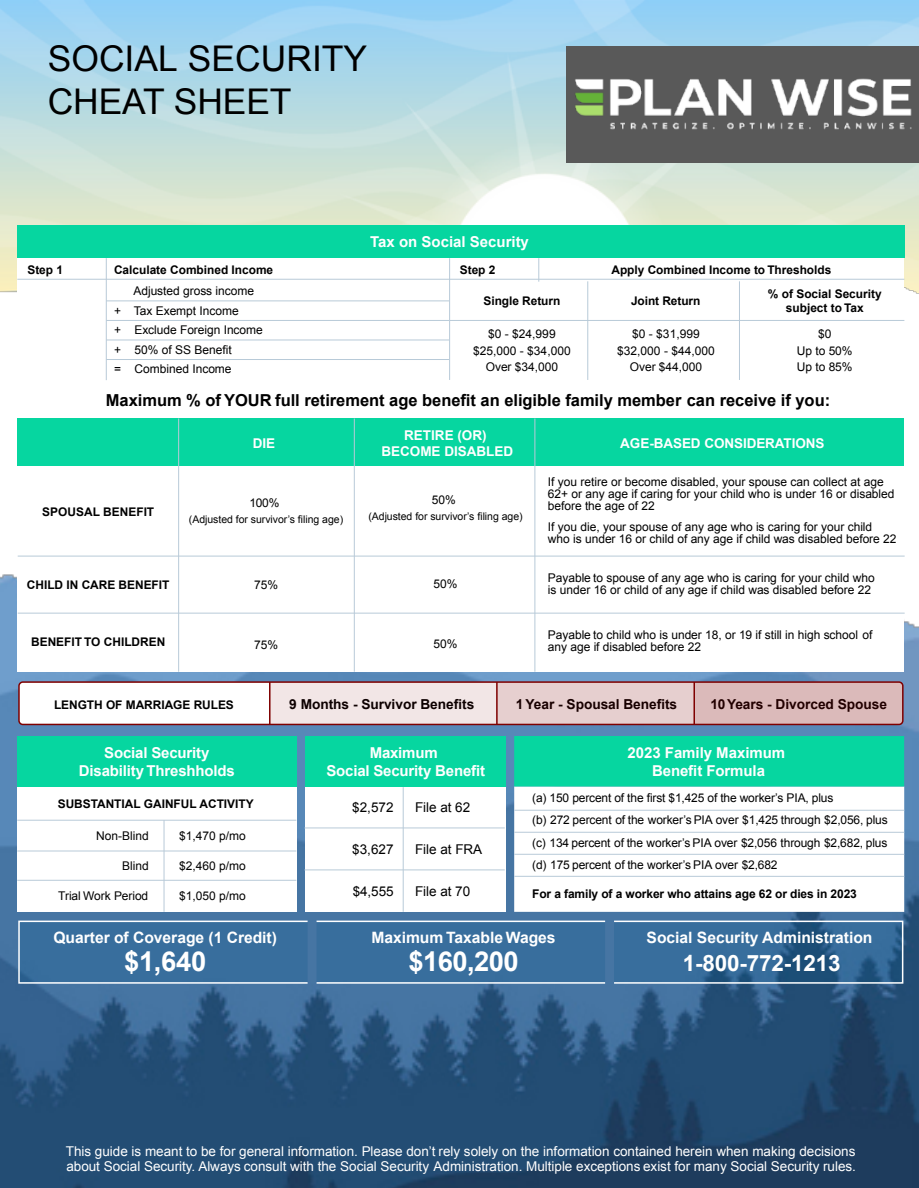
<style>
.page{position:relative;width:919px;height:1188px;background:#fff}
.page>*{position:absolute;margin:0;border:0;box-sizing:border-box;transform-origin:0 0}
.t1{font:35.4px/42.5px "Arial";color:#000}
.t2{font:700 27.45px "Arial";letter-spacing:-.02em;color:#fff}
.t3{font:700 22.5px "Arial";letter-spacing:-.01em;color:#fff}
.t4{font:700 16.5px "Arial";letter-spacing:-.005em;color:#000}
.t5{font:700 15.6px "Arial";letter-spacing:-.005em;color:#fff}
.t6{font:700 15px/18px "Arial";letter-spacing:-.01em;color:#fff;text-align:center}
.t7{font:700 13.65px "Arial";letter-spacing:-.005em;color:#000}
.t8{font:13.5px/15px "Arial";letter-spacing:-.005em;color:#fff}
.t9{font:700 13.5px/16.2px "Arial";color:#fff;text-align:center}
.t10{font:13.5px "Arial";letter-spacing:-.005em;color:#000}
.t11{font:12px/16.5px "Arial";letter-spacing:-.005em;color:#000}
.t12{font:700 12px "Arial";letter-spacing:-.01em;color:#000}
.t13{font:700 11.85px/14.2px "Arial";color:#000;text-align:center}
.t14{font:10.5px "Arial";letter-spacing:-.005em;color:#000}
</style>
<div class="page">
<img style="left:0;top:555px;width:918px;height:633px">
<img style="left:0;top:0;width:918px;height:321px">
<div style="left:17px;top:258px;width:432px;height:122px;background:#fff"></div>
<div style="left:17px;top:226px;width:887px;height:32px;background:#06d6a0"></div>
<hr style="left:106px;top:301px;width:343px;height:1px;background:#b8cad8">
<hr style="left:106px;top:320px;width:343px;height:1px;background:#b8cad8">
<hr style="left:106px;top:340px;width:343px;height:1px;background:#b8cad8">
<hr style="left:106px;top:359px;width:343px;height:1px;background:#b8cad8">
<hr style="left:106px;top:258px;width:1px;height:122px;background:#b8cad8">
<div style="left:449px;top:258px;width:455px;height:122px;background:#fff"></div>
<hr style="left:450px;top:320px;width:454px;height:1px;background:#b8cad8">
<svg style="left:538px;top:258px;width:1px;height:24px"></svg>
<hr style="left:587px;top:281px;width:1px;height:99px;background:#b8cad8">
<hr style="left:449px;top:258px;width:1px;height:122px;background:#b8cad8">
<hr style="left:739px;top:281px;width:1px;height:99px;background:#b8cad8">
<hr style="left:17px;top:279px;width:887px;height:1px;background:#b8cad8">
<div style="left:18px;top:681px;width:885px;height:44px;background:#fff;border:2px solid #7f0000;border-radius:4px"></div>
<div style="left:17px;top:466px;width:887px;height:206px;background:#fff"></div>
<div style="left:17px;top:419px;width:887px;height:47px;background:#06d6a0"></div>
<hr style="left:354px;top:419px;width:1px;height:253px;background:#b8cad8">
<hr style="left:534px;top:419px;width:1px;height:253px;background:#b8cad8">
<hr style="left:178px;top:419px;width:1px;height:253px;background:#b8cad8">
<hr style="left:18px;top:556px;width:886px;height:1px;background:#b8cad8">
<hr style="left:18px;top:613px;width:886px;height:1px;background:#b8cad8">
<svg style="left:616px;top:924px;width:284px;height:57px;background:#306593"></svg>
<div style="left:19px;top:921px;width:288px;height:62px;background:#386e9d"></div>
<div style="left:316px;top:921px;width:289px;height:62px;background:#386e9d"></div>
<div style="left:17px;top:786px;width:279px;height:126px;background:#fff"></div>
<div style="left:17px;top:736px;width:279px;height:50px;background:#06d6a0"></div>
<hr style="left:17px;top:820px;width:279px;height:1px;background:#b8cad8">
<hr style="left:17px;top:851px;width:279px;height:1px;background:#b8cad8">
<hr style="left:17px;top:880px;width:279px;height:1px;background:#b8cad8">
<hr style="left:164px;top:820px;width:1px;height:92px;background:#b8cad8">
<div style="left:305px;top:786px;width:200px;height:126px;background:#fff"></div>
<div style="left:305px;top:736px;width:200px;height:50px;background:#06d6a0"></div>
<hr style="left:304px;top:828px;width:200px;height:1px;background:#b8cad8">
<hr style="left:304px;top:870px;width:200px;height:1px;background:#b8cad8">
<hr style="left:403px;top:787px;width:1px;height:125px;background:#b8cad8">
<div style="left:514px;top:786px;width:390px;height:126px;background:#fff"></div>
<div style="left:514px;top:736px;width:390px;height:51px;background:#06d6a0"></div>
<hr style="left:514px;top:810px;width:390px;height:1px;background:#b8cad8">
<hr style="left:514px;top:832px;width:390px;height:1px;background:#b8cad8">
<hr style="left:514px;top:854px;width:390px;height:1px;background:#b8cad8">
<hr style="left:514px;top:876px;width:390px;height:1px;background:#b8cad8">
<div style="left:18px;top:921px;width:290px;height:63px;border:2px solid #fff"></div>
<hr style="left:316px;top:921px;width:289px;height:1px;background:#fff">
<hr style="left:316px;top:982px;width:289px;height:2px;background:#fff">
<div style="left:613px;top:921px;width:290px;height:63px;border:2px solid #fff"></div>
<svg style="left:269px;top:682px;width:633px;height:43px;background:#e0c4c4"></svg>
<div style="left:566px;top:46px;width:352px;height:117px;background:#595959"></div>
<img style="left:575px;top:78px;width:337px;height:52px">
<h1 class="t1" style="left:48px;top:41px;width:321px">SOCIAL SECURITY<br>CHEAT SHEET</h1>
<p class="t13" style="left:27px;top:264px;width:37px">Step 1</p>
<p class="t13" style="left:114px;top:264px;width:161px">Calculate Combined Income</p>
<p class="t11" style="left:114px;top:283px;width:150px;line-height:19.5px;text-indent:19px">Adjusted gross income + Tax Exempt Income<br>+ Exclude Foreign Income + 50% of SS Benefit<br>= Combined Income</p>
<p class="t6" style="left:370px;top:235px;width:160px">Tax on Social Security</p>
<p class="t13" style="left:460px;top:264px;width:37px">Step 2</p>
<p class="t13" style="left:483px;top:295px;width:78px">Single Return</p>
<p class="t13" style="left:631px;top:295px;width:71px">Joint Return</p>
<p class="t13" style="left:767px;top:288px;width:115px">% of Social Security subject to Tax</p>
<p class="t13" style="left:611px;top:264px;width:221px">Apply Combined Income to Thresholds</p>
<p class="t11" style="left:473px;top:327px;width:99px;text-align:center">$0 - $24,999 $25,000 - $34,000<br>Over $34,000</p>
<p class="t11" style="left:617px;top:327px;width:99px;text-align:center">$0 - $31,999 $32,000 - $44,000<br>Over $44,000</p>
<p class="t11" style="left:796px;top:327px;width:57px;text-align:center">$0<br>Up to 50%<br>Up to 85%</p>
<h3 class="t4" style="left:106px;top:394px;width:725px">Maximum % of YOUR full retirement age benefit an eligible family member can receive if you:</h3>
<p class="t13" style="left:42px;top:506px;width:113px">SPOUSAL BENEFIT</p>
<p class="t13" style="left:27px;top:579px;width:144px">CHILD IN CARE BENEFIT</p>
<p class="t13" style="left:31px;top:636px;width:136px">BENEFIT TO CHILDREN</p>
<p class="t9" style="left:253px;top:436px;width:24px">DIE</p>
<p class="t9" style="left:381px;top:428px;width:133px">RETIRE (OR)<br>BECOME DISABLED</p>
<p class="t9" style="left:620px;top:436px;width:206px">AGE-BASED CONSIDERATIONS</p>
<p class="t11" style="left:249px;top:496px;width:32px">100%</p>
<p class="t14" style="left:189px;top:515px;width:156px">(Adjusted for survivor’s filing age)</p>
<p class="t11" style="left:254px;top:577px;width:26px">75%</p>
<p class="t11" style="left:254px;top:638px;width:26px">75%</p>
<p class="t11" style="left:432px;top:493px;width:26px">50%</p>
<p class="t14" style="left:368px;top:512px;width:156px">(Adjusted for survivor’s filing age)</p>
<p class="t11" style="left:433px;top:576px;width:26px">50%</p>
<p class="t11" style="left:433px;top:637px;width:26px">50%</p>
<p class="t11" style="left:547px;top:476px;width:348px;line-height:12px">If you retire or become disabled, your spouse can collect at age<br>62+ or any age if caring for your child who is under 16 or disabled before the age of 22</p>
<p class="t11" style="left:547px;top:521px;width:350px;line-height:12px">If you die, your spouse of any age who is caring for your child who is under 16 or child of any age if child was disabled before 22</p>
<p class="t11" style="left:547px;top:573px;width:328px;line-height:12px">Payable to spouse of any age who is caring for your child who is under 16 or child of any age if child was disabled before 22</p>
<p class="t11" style="left:547px;top:630px;width:326px;line-height:12px">Payable to child who is under 18, or 19 if still in high school of any age if disabled before 22</p>
<p class="t13" style="left:54px;top:699px;width:181px">LENGTH OF MARRIAGE RULES</p>
<p class="t7" style="left:289px;top:699px;width:186px">9 Months - Survivor Benefits</p>
<p class="t7" style="left:515px;top:699px;width:163px">1 Year - Spousal Benefits</p>
<p class="t7" style="left:710px;top:699px;width:178px">10Years - Divorced Spouse</p>
<p class="t6" style="left:79px;top:745px;width:158px">Social Security<br>Disability Threshholds</p>
<p class="t13" style="left:58px;top:797px;width:197px">SUBSTANTIAL GAINFUL ACTIVITY</p>
<p class="t11" style="left:96px;top:828px;width:54px">Non-Blind</p>
<p class="t11" style="left:122px;top:858px;width:28px">Blind</p>
<p class="t11" style="left:58px;top:888px;width:91px">Trial Work Period</p>
<p class="t11" style="left:179px;top:828px;width:68px">$1,470 p/mo</p>
<p class="t11" style="left:179px;top:858px;width:68px">$2,460 p/mo</p>
<p class="t11" style="left:179px;top:888px;width:68px">$1,050 p/mo</p>
<h3 class="t5" style="left:53px;top:931px;width:225px">Quarter of Coverage (1 Credit)</h3>
<h2 class="t2" style="left:124px;top:951px;width:84px">$1,640</h2>
<p class="t6" style="left:326px;top:746px;width:160px">Maximum<br>Social Security Benefit</p>
<p class="t10" style="left:352px;top:802px;width:43px">$2,572</p>
<p class="t10" style="left:352px;top:844px;width:43px">$3,627</p>
<p class="t10" style="left:353px;top:886px;width:42px">$4,555</p>
<p class="t10" style="left:415px;top:802px;width:57px">File at 62</p>
<p class="t10" style="left:415px;top:844px;width:69px">File at FRA</p>
<p class="t10" style="left:415px;top:886px;width:57px">File at 70</p>
<p class="t6" style="left:627px;top:745px;width:159px">2023 Family Maximum<br>Benefit Formula</p>
<p class="t11" style="left:532px;top:787px;width:357px;line-height:22.5px">(a) 150 percent of the first $1,425 of the worker’s PIA, plus<br>(b) 272 percent of the worker’s PIA over $1,425 through $2,056, plus (c) 134 percent of the worker’s PIA over $2,056 through $2,682, plus (d) 175 percent of the worker’s PIA over $2,682</p>
<p class="t12" style="left:532px;top:890px;width:326px">For a family of a worker who attains age 62 or dies in 2023</p>
<h3 class="t5" style="left:371px;top:931px;width:186px">Maximum Taxable Wages</h3>
<h2 class="t2" style="left:408px;top:951px;width:112px">$160,200</h2>
<h3 class="t5" style="left:646px;top:931px;width:227px">Social Security Administration</h3>
<h3 class="t3" style="left:682px;top:955px;width:159px">1-800-772-1213</h3>
<p class="t8" style="left:66px;top:1145px;width:791px">This guide is meant to be for general information. Please don’t rely solely on the information contained herein when making decisions about Social Security. Always consult with the Social Security Administration. Multiple exceptions exist for many Social Security rules.</p>
</div>
